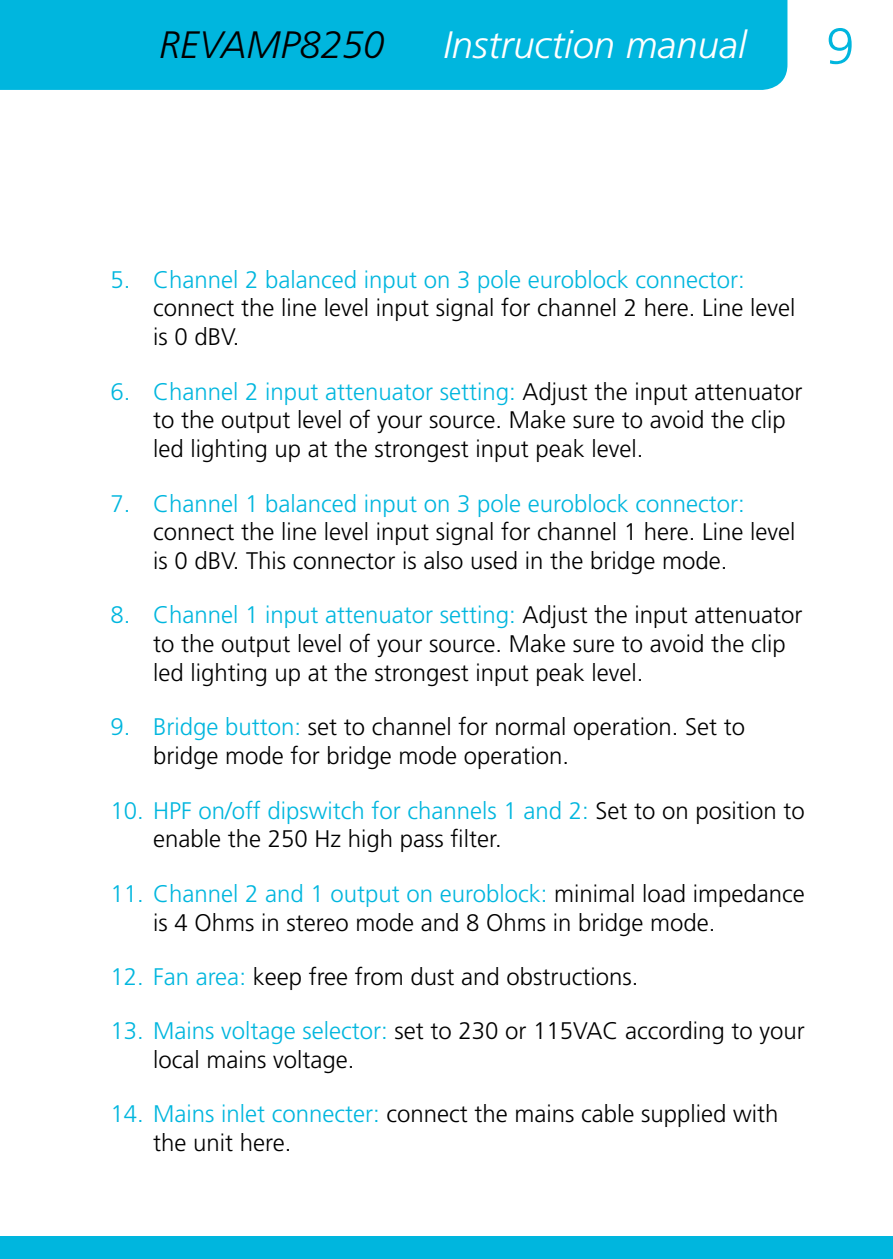
<style>
.page{position:relative;width:893px;height:1259px;background:#fff}
.page>*{position:absolute;margin:0;border:0;box-sizing:border-box;transform-origin:0 0}
.t1{font:300 51px "Frutiger LT Std";color:#00b6de}
.t2{font:italic 300 38.1px "Frutiger LT Std";color:#fff}
.t3{font:italic 300 38.1px "Frutiger LT Std";color:#000}
.t4{font:300 24px/28.8px "Frutiger LT Std";color:#000}
.t5{font:300 24px "Frutiger LT Std";color:#00b6de}
.s1{color:#00b6de}
</style>
<div class="page">
<div style="left:0;top:0;width:787px;height:90px;background:#00b6de"></div>
<div style="left:0;top:1236px;width:893px;height:23px;background:#00b6de"></div>
<h2 class="t3" style="left:159px;top:23px;width:227px">REVAMP8250</h2>
<h2 class="t2" style="left:443px;top:23px;width:305px">Instruction manual</h2>
<h1 class="t1" style="left:826px;top:17px;width:30px">9</h1>
<p class="t5" style="left:111px;top:266px;width:636px">5. Channel 2 balanced input on 3 pole euroblock connector:</p>
<p class="t4" style="left:153px;top:294px;width:644px">connect the line level input signal for channel 2 here. Line level is 0 dBV.</p>
<p class="t4" style="left:153px;top:377px;width:651px;text-indent:-43px"><span class="s1">6. Channel 2 input attenuator setting:</span> Adjust the input attenuator to the output level of your source. Make sure to avoid the clip led lighting up at the strongest input peak level.</p>
<p class="t5" style="left:111px;top:489px;width:636px">7. Channel 1 balanced input on 3 pole euroblock connector:</p>
<p class="t4" style="left:153px;top:518px;width:644px">connect the line level input signal for channel 1 here. Line level is 0 dBV. This connector is also used in the bridge mode.</p>
<p class="t4" style="left:153px;top:601px;width:651px;text-indent:-43px"><span class="s1">8. Channel 1 input attenuator setting:</span> Adjust the input attenuator to the output level of your source. Make sure to avoid the clip led lighting up at the strongest input peak level.</p>
<p class="t4" style="left:153px;top:713px;width:594px;text-indent:-43px"><span class="s1">9. Bridge button:</span> set to channel for normal operation. Set to bridge mode for bridge mode operation.</p>
<p class="t4" style="left:153px;top:796px;width:653px;text-indent:-43px"><span class="s1">10. HPF on/off dipswitch for channels 1 and 2:</span> Set to on position to enable the 250 Hz high pass filter.</p>
<p class="t4" style="left:153px;top:879px;width:653px;text-indent:-43px"><span class="s1">11. Channel 2 and 1 output on euroblock:</span> minimal load impedance is 4 Ohms in stereo mode and 8 Ohms in bridge mode.</p>
<p class="t4" style="left:111px;top:962px;width:529px"><span class="s1">12. Fan area:</span> keep free from dust and obstructions.</p>
<p class="t4" style="left:153px;top:1016px;width:653px;text-indent:-43px"><span class="s1">13. Mains voltage selector:</span> set to 230 or 115VAC according to your local mains voltage.</p>
<p class="t4" style="left:153px;top:1100px;width:627px;text-indent:-43px"><span class="s1">14. Mains inlet connecter:</span> connect the mains cable supplied with the unit here.</p>
</div>
